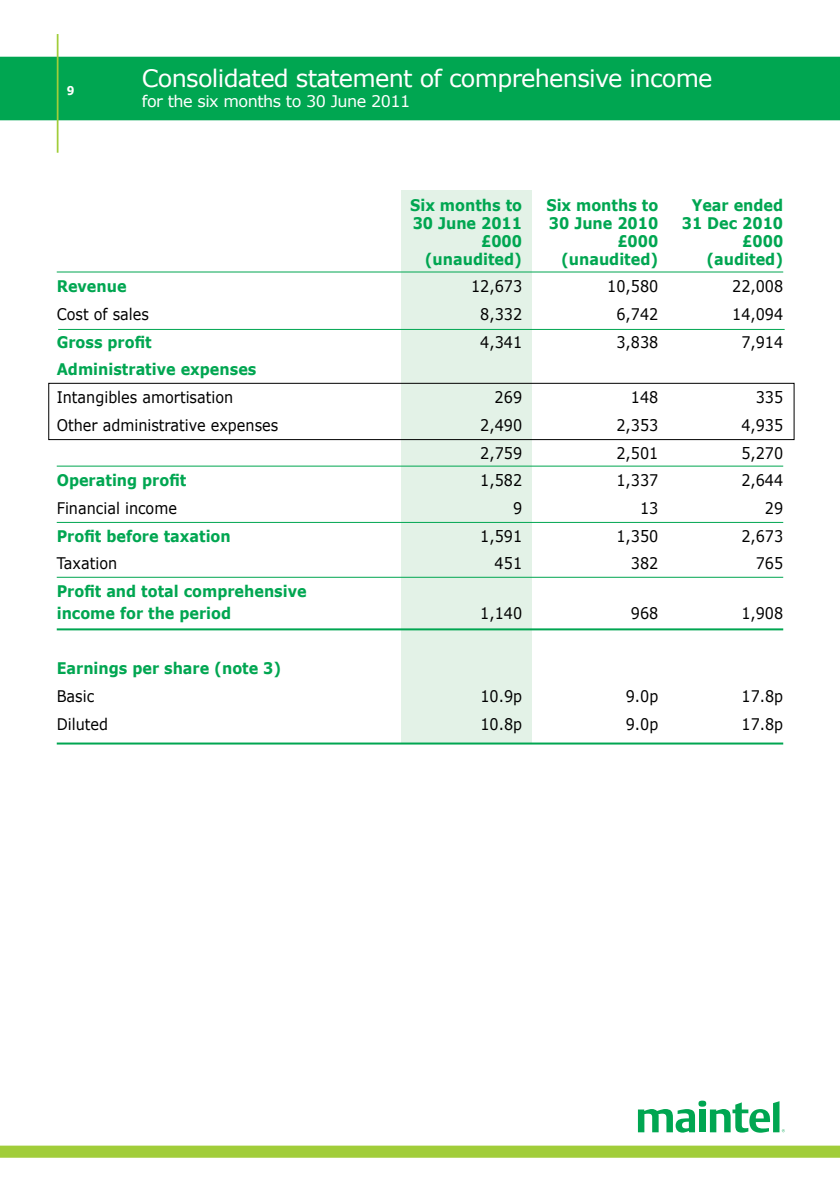
<style>
.page{position:relative;width:840px;height:1191px;background:#fff}
.page>*{position:absolute;margin:0;border:0;box-sizing:border-box;transform-origin:0 0}
.head_in_gray_banner{font:24px "Verdana";letter-spacing:-.03em;color:#fff}
.table_text{font:16px "Verdana";color:#000;scale:.9 1}
.table_text-2{font:700 16px/22px "Verdana";color:#00a651;scale:.9 1}
.small_head_in_gray_b{font:16px "Verdana";letter-spacing:-.03em;color:#fff}
.t1{font:700 12.2px "Verdana";color:#fff;scale:.9 1}
</style>
<div class="page">
<svg style="left:637px;top:1109px;width:57px;height:23px"></svg>
<div style="left:698px;top:1100px;width:7px;height:6px;background:#00a651;border-radius:50%"></div>
<div style="left:698px;top:1109px;width:7px;height:23px;background:#00a651"></div>
<svg style="left:709px;top:1101px;width:75px;height:31px"></svg>
<div style="left:0;top:57px;width:839px;height:63px;background:#00a651"></div>
<svg style="left:0;top:1145px;width:839px;height:12px;background:#a5cf44"></svg>
<hr style="left:57px;top:34px;width:1px;height:119px;background:#a1cd3a">
<div style="left:401px;top:190px;width:130px;height:553px;background:#e3f2e7"></div>
<hr style="left:58px;top:329px;width:726px;height:1px;background:#00a651">
<hr style="left:57px;top:271px;width:725px;height:1px;background:#00a651">
<hr style="left:57px;top:628px;width:725px;height:2px;background:#00a651">
<hr style="left:57px;top:742px;width:725px;height:2px;background:#00a651">
<div style="left:48px;top:383px;width:746px;height:57px;border:1px solid #000"></div>
<hr style="left:57px;top:465px;width:725px;height:1px;background:#00a651">
<hr style="left:57px;top:577px;width:725px;height:1px;background:#00a651">
<hr style="left:57px;top:522px;width:725px;height:1px;background:#00a651">
<p class="t1" style="left:67px;top:82px;width:10px">9</p>
<p class="head_in_gray_banner" style="left:142px;top:63px;width:572px">Consolidated statement of comprehensive income</p>
<p class="small_head_in_gray_b" style="left:142px;top:91px;width:270px">for the six months to 30 June 2011</p>
<p class="table_text-2" style="left:410px;top:193px;width:126px">Six months to</p>
<p class="table_text-2" style="left:546px;top:193px;width:126px">Six months to</p>
<p class="table_text-2" style="left:691px;top:193px;width:103px">Year ended</p>
<p class="table_text-2" style="left:412px;top:211px;width:123px">30 June 2011</p>
<p class="table_text-2" style="left:548px;top:211px;width:123px">30 June 2010</p>
<p class="table_text-2" style="left:681px;top:211px;width:114px">31 Dec 2010</p>
<p class="table_text-2" style="left:481px;top:229px;width:47px">£000</p>
<p class="table_text-2" style="left:617px;top:229px;width:47px">£000</p>
<p class="table_text-2" style="left:741px;top:229px;width:47px">£000</p>
<p class="table_text-2" style="left:424px;top:247px;width:110px">(unaudited)</p>
<p class="table_text-2" style="left:560px;top:247px;width:109px">(unaudited)</p>
<p class="table_text-2" style="left:706px;top:247px;width:87px">(audited)</p>
<p class="table_text-2" style="left:57px;top:275px;width:79px">Revenue</p>
<p class="table_text" style="left:471px;top:276px;width:58px">12,673</p>
<p class="table_text" style="left:607px;top:276px;width:58px">10,580</p>
<p class="table_text" style="left:731px;top:276px;width:58px">22,008</p>
<p class="table_text" style="left:57px;top:304px;width:104px">Cost of sales</p>
<p class="table_text" style="left:480px;top:304px;width:48px">8,332</p>
<p class="table_text" style="left:616px;top:304px;width:48px">6,742</p>
<p class="table_text" style="left:731px;top:304px;width:58px">14,094</p>
<p class="table_text-2" style="left:57px;top:330px;width:107px">Gross profit</p>
<p class="table_text" style="left:480px;top:332px;width:48px">4,341</p>
<p class="table_text" style="left:616px;top:332px;width:48px">3,838</p>
<p class="table_text" style="left:741px;top:332px;width:48px">7,914</p>
<p class="table_text-2" style="left:57px;top:358px;width:223px">Administrative expenses</p>
<p class="table_text" style="left:57px;top:387px;width:197px">Intangibles amortisation</p>
<p class="table_text" style="left:494px;top:387px;width:32px">269</p>
<p class="table_text" style="left:630px;top:387px;width:32px">148</p>
<p class="table_text" style="left:755px;top:387px;width:32px">335</p>
<p class="table_text" style="left:57px;top:415px;width:247px">Other administrative expenses</p>
<p class="table_text" style="left:480px;top:415px;width:48px">2,490</p>
<p class="table_text" style="left:616px;top:415px;width:48px">2,353</p>
<p class="table_text" style="left:741px;top:415px;width:48px">4,935</p>
<p class="table_text" style="left:480px;top:442px;width:48px">2,759</p>
<p class="table_text" style="left:616px;top:442px;width:48px">2,501</p>
<p class="table_text" style="left:741px;top:442px;width:48px">5,270</p>
<p class="table_text-2" style="left:57px;top:469px;width:145px">Operating profit</p>
<p class="table_text" style="left:480px;top:470px;width:48px">1,582</p>
<p class="table_text" style="left:616px;top:470px;width:48px">1,337</p>
<p class="table_text" style="left:741px;top:470px;width:48px">2,644</p>
<p class="table_text" style="left:57px;top:498px;width:135px">Financial income</p>
<p class="table_text" style="left:512px;top:498px;width:12px">9</p>
<p class="table_text" style="left:639px;top:498px;width:22px">13</p>
<p class="table_text" style="left:764px;top:498px;width:22px">29</p>
<p class="table_text-2" style="left:57px;top:524px;width:195px">Profit before taxation</p>
<p class="table_text" style="left:480px;top:525px;width:48px">1,591</p>
<p class="table_text" style="left:616px;top:525px;width:48px">1,350</p>
<p class="table_text" style="left:741px;top:525px;width:48px">2,673</p>
<p class="table_text" style="left:57px;top:553px;width:69px">Taxation</p>
<p class="table_text" style="left:494px;top:553px;width:32px">451</p>
<p class="table_text" style="left:630px;top:553px;width:32px">382</p>
<p class="table_text" style="left:755px;top:553px;width:32px">765</p>
<p class="table_text-2" style="left:57px;top:579px;width:279px">Profit and total comprehensive income for the period</p>
<p class="table_text" style="left:480px;top:603px;width:48px">1,140</p>
<p class="table_text" style="left:630px;top:603px;width:32px">968</p>
<p class="table_text" style="left:741px;top:603px;width:48px">1,908</p>
<p class="table_text-2" style="left:57px;top:657px;width:251px">Earnings per share (note 3)</p>
<p class="table_text" style="left:57px;top:686px;width:43px">Basic</p>
<p class="table_text" style="left:480px;top:686px;width:48px">10.9p</p>
<p class="table_text" style="left:625px;top:686px;width:38px">9.0p</p>
<p class="table_text" style="left:741px;top:686px;width:48px">17.8p</p>
<p class="table_text" style="left:57px;top:713px;width:59px">Diluted</p>
<p class="table_text" style="left:480px;top:713px;width:48px">10.8p</p>
<p class="table_text" style="left:625px;top:713px;width:38px">9.0p</p>
<p class="table_text" style="left:741px;top:713px;width:48px">17.8p</p>
</div>
